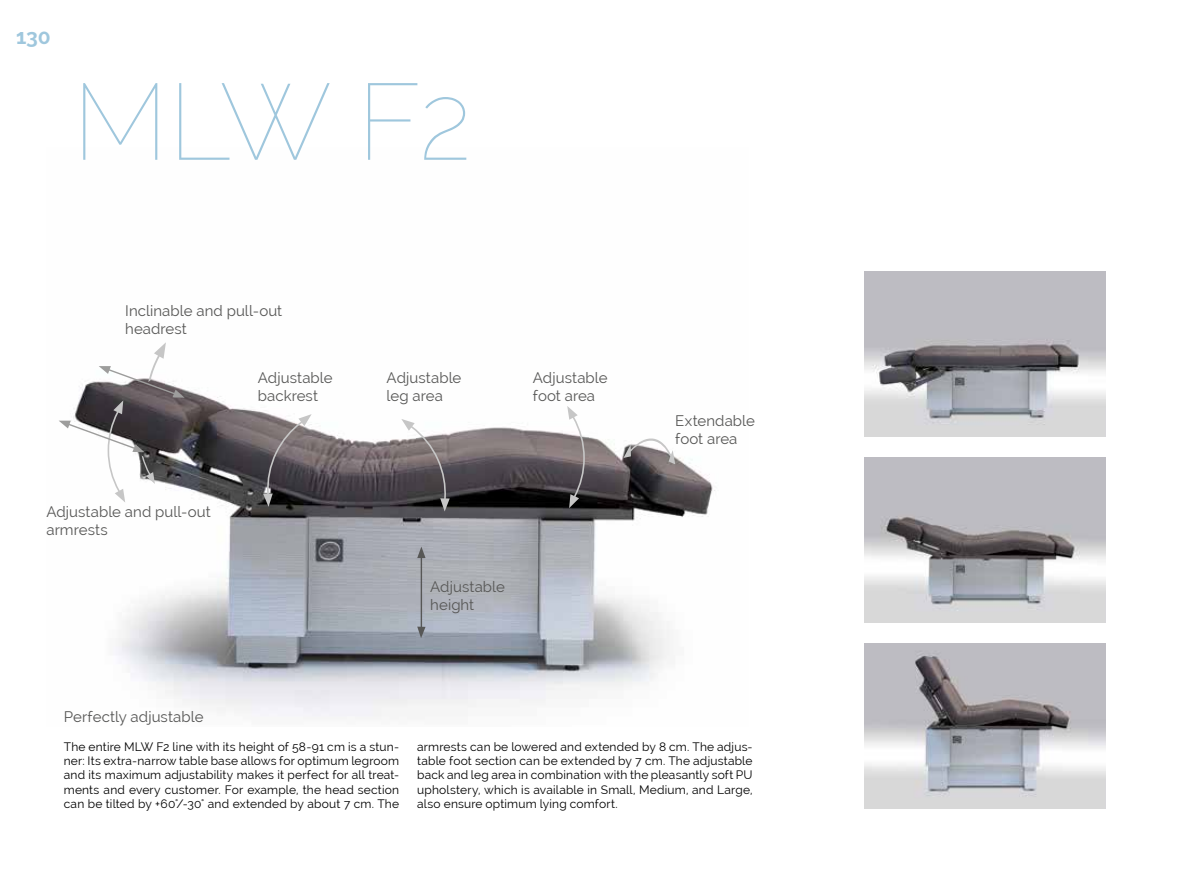
<style>
.page{position:relative;width:1191px;height:893px;background:#fff}
.page>*{position:absolute;margin:0;border:0;box-sizing:border-box;transform-origin:0 0}
.t1{font:100 108px "Raleway";color:#9fc7dd}
.t2{font:700 21px "Raleway";color:#9fc7dd}
.t3{font:15px/18px "Raleway";letter-spacing:.005em;color:#575756}
.t4{font:12px/14.4px "Raleway";letter-spacing:.015em;color:#000;text-align:justify}
</style>
<div class="page">
<img style="left:116px;top:389px;width:599px;height:328px">
<svg style="left:263px;top:414px;width:49px;height:93px;background:#686265"></svg>
<svg style="left:401px;top:419px;width:49px;height:92px"></svg>
<svg style="left:567px;top:406px;width:18px;height:102px"></svg>
<svg style="left:417px;top:547px;width:8px;height:91px"></svg>
<img style="left:865px;top:272px;width:241px;height:164px">
<img style="left:865px;top:458px;width:241px;height:164px">
<img style="left:865px;top:644px;width:241px;height:164px">
<svg style="left:59px;top:342px;width:126px;height:161px"></svg>
<svg style="left:623px;top:437px;width:52px;height:27px"></svg>
<h2 class="t2" style="left:16px;top:25px;width:36px">130</h2>
<h1 class="t1" style="left:72px;top:58px;width:402px">MLW F2</h1>
<p class="t3" style="left:125px;top:301px;width:158px">Inclinable and pull-out headrest</p>
<p class="t3" style="left:46px;top:502px;width:166px">Adjustable and pull-out armrests</p>
<p class="t3" style="left:258px;top:369px;width:76px">Adjustable backrest</p>
<p class="t3" style="left:386px;top:369px;width:76px">Adjustable leg area</p>
<p class="t3" style="left:533px;top:369px;width:76px">Adjustable foot area</p>
<p class="t3" style="left:430px;top:577px;width:76px">Adjustable height</p>
<p class="t3" style="left:675px;top:411px;width:81px">Extendable foot area</p>
<p class="t3" style="left:64px;top:707px;width:141px">Perfectly adjustable</p>
<p class="t4" style="left:64px;top:739px;width:337px">The entire MLW F2 line with its height of 58-91 cm is a stun&shy;ner: Its extra-narrow table base allows for optimum legroom and its maximum adjustability makes it perfect for all treat&shy;ments and every customer. For example, the head section can be tilted by +60°/-30° and extended by about 7 cm. The</p>
<p class="t4" style="left:417px;top:739px;width:337px">armrests can be lowered and extended by 8 cm. The adjus&shy;table foot section can be extended by 7 cm. The adjustable back and leg area in combination with the pleasantly soft PU upholstery, which is available in Small, Medium, and Large, also ensure optimum lying comfort.</p>
</div>
